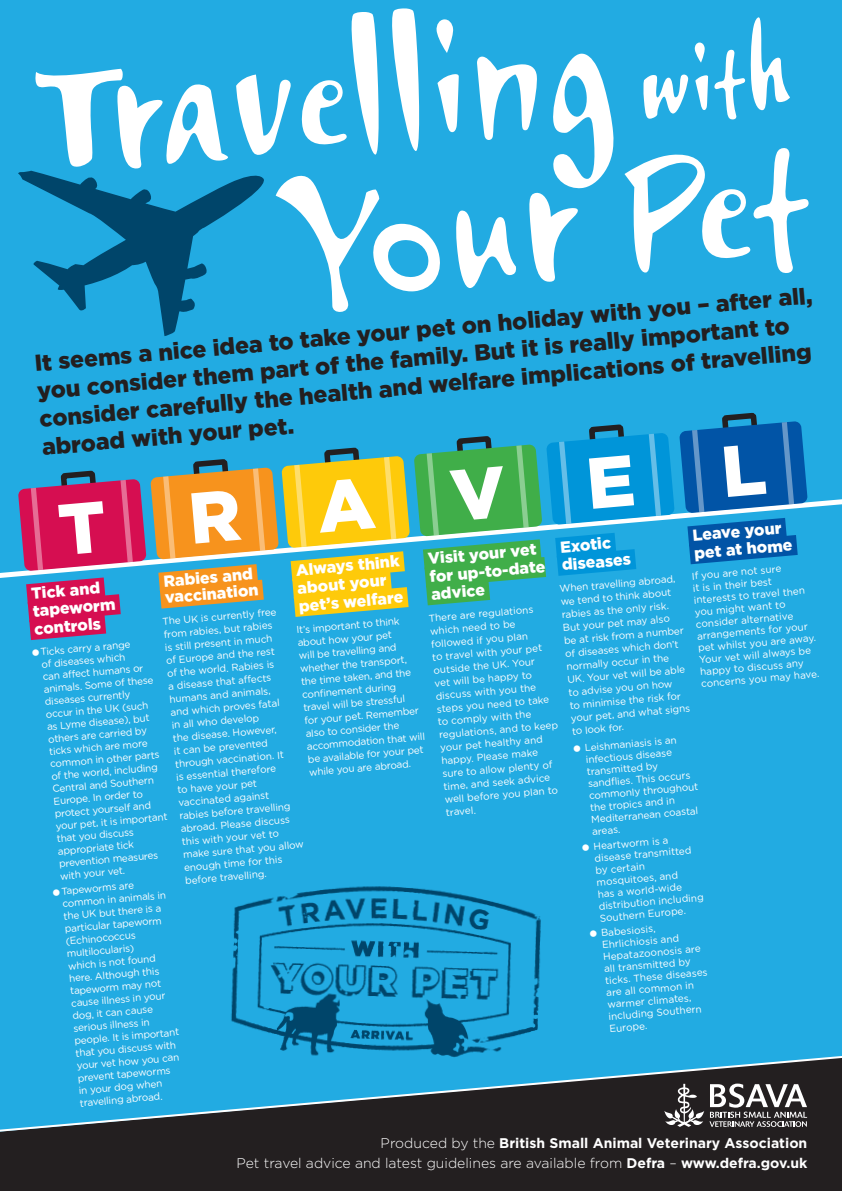
<style>
.page{position:relative;width:842px;height:1191px;background:#fff}
.page>*{position:absolute;margin:0;border:0;box-sizing:border-box;transform-origin:0 0}
.t1{font:166px "Airstream ITC";color:#fff}
.t2{font:154.6px "Airstream ITC";color:#fff}
.t3{font:900 72px "Gotham";color:#fff}
.t4{font:900 23px/28px "Gotham";color:#231f20}
.t5{font:900 16px/18px "Gotham";color:#fff}
.t6{font:300 14px/20px "Gotham";color:#fff;text-align:right}
.t7{font:10px/13px "Gotham";color:#fff}
.s1{font-size:92.6px}
.s2{font-weight:700}
</style>
<div class="page">
<div style="left:0;top:0;width:842px;height:1140px;background:#22abe2"></div>
<div style="left:0;top:1133px;width:842px;height:58px;background:#231f20"></div>
<svg style="left:0;top:1056px;width:842px;height:77px"></svg>
<img style="left:209px;top:886px;width:348px;height:177px">
<svg style="left:5px;top:412px;width:813px;height:228px"></svg>
<svg style="left:18px;top:170px;width:246px;height:166px"></svg>
<p class="t2" style="left:23px;top:17px;width:763px;rotate:-5deg">Travelling <span class="s1">with</span></p>
<p class="t1" style="left:271px;top:133px;width:530px;rotate:-5deg">Your Pet</p>
<p class="t4" style="left:33px;top:349px;width:782px;rotate:-5deg">It seems a nice idea to take your pet on holiday with you – after all, you consider them part of the family. But it is really important to consider carefully the health and welfare implications of travelling abroad with your pet.</p>
<p class="t3" style="left:54px;top:480px;width:711px;rotate:-5deg">TRAVEL</p>
<p class="t5" style="left:692px;top:526px;width:100px;rotate:-5deg">Leave your pet at home</p>
<p class="t7" style="left:691px;top:570px;width:120px;line-height:12px;rotate:-5deg">If you are not sure<br>it is in their best interests to travel then you might want to consider alternative arrangements for your pet whilst you are away.<br>Your vet will always be happy to discuss any concerns you may have.</p>
<p class="t5" style="left:560px;top:538px;width:71px;rotate:-5deg">Exotic diseases</p>
<p class="t7" style="left:559px;top:582px;width:122px;rotate:-5deg">When travelling abroad, we tend to think about rabies as the only risk.<br>But your pet may also be at risk from a number of diseases which don’t normally occur in the<br>UK. Your vet will be able to advise you on how<br>to minimise the risk for your pet, and what signs to look for.</p>
<p class="t7" style="left:584px;top:741px;width:111px;line-height:12px;text-indent:-11px;rotate:-5deg">● Leishmaniasis is an infectious disease transmitted by<br>sandfl ies. This occurs commonly throughout the tropics and in<br>Mediterranean coastal areas.</p>
<p class="t7" style="left:593px;top:840px;width:107px;line-height:12px;text-indent:-11px;rotate:-5deg">● Heartworm is a disease transmitted by certain mosquitoes, and<br>has a world-wide distribution including<br>Southern Europe.</p>
<p class="t7" style="left:600px;top:926px;width:104px;line-height:12px;text-indent:-11px;rotate:-5deg">● Babesiosis,<br>Ehrlichiosis and<br>Hepatazoonosis are all transmitted by ticks. These diseases are all common in warmer climates, including Southern<br>Europe.</p>
<p class="t5" style="left:427px;top:549px;width:117px;rotate:-5deg">Visit your vet for up-to-date advice</p>
<p class="t7" style="left:428px;top:611px;width:121px;rotate:-5deg">There are regulations which need to be followed if you plan<br>to travel with your pet outside the UK. Your vet will be happy to discuss with you the steps you need to take to comply with the regulations, and to keep your pet healthy and happy. Please make sure to allow plenty of time, and seek advice well before you plan to travel.</p>
<p class="t5" style="left:295px;top:561px;width:106px;rotate:-5deg">Always think about your pet’s welfare</p>
<p class="t7" style="left:296px;top:623px;width:120px;rotate:-5deg">It’s important to think about how your pet<br>will be travelling and whether the transport, the time taken, and the confi nement during travel will be stressful<br>for your pet. Remember also to consider the accommodation that will be available for your pet while you are abroad.</p>
<p class="t5" style="left:163px;top:573px;width:95px;line-height:16px;rotate:-5deg">Rabies and vaccination</p>
<p class="t7" style="left:162px;top:615px;width:123px;rotate:-5deg">The UK is currently free from rabies, but rabies<br>is still present in much<br>of Europe and the rest of the world. Rabies is<br>a disease that aff ects humans and animals, and which proves fatal<br>in all who develop<br>the disease. However,<br>it can be prevented through vaccination. It<br>is essential therefore<br>to have your pet vaccinated against rabies before travelling abroad. Please discuss this with your vet to make sure that you allow enough time for this before travelling.</p>
<p class="t5" style="left:31px;top:584px;width:84px;rotate:-5deg">Tick and tapeworm controls</p>
<p class="t7" style="left:40px;top:645px;width:114px;line-height:12.5px;text-indent:-8px;rotate:-5deg">● Ticks carry a range<br>of diseases which<br>can aff ect humans or animals. Some of these diseases currently occur in the UK (such as Lyme disease), but others are carried by ticks which are more common in other parts of the world, including<br>Central and Southern<br>Europe. In order to protect yourself and your pet, it is important that you discuss appropriate tick prevention measures with your vet.</p>
<p class="t7" style="left:61px;top:885px;width:107px;line-height:12.5px;text-indent:-8px;rotate:-5deg">● Tapeworms are common in animals in the UK but there is a particular tapeworm (Echinococcus multilocularis)<br>which is not found here. Although this tapeworm may not cause illness in your dog, it can cause serious illness in people. It is important that you discuss with your vet how you can prevent tapeworms<br>in your dog when travelling abroad.</p>
<p class="t6" style="left:236px;top:1132px;width:572px">Produced by the <span class="s2">British Small Animal Veterinary Association<br></span>Pet travel advice and latest guidelines are available from <span class="s2">Defra</span> – <span class="s2">www.defra.gov.uk</span></p>
</div>
